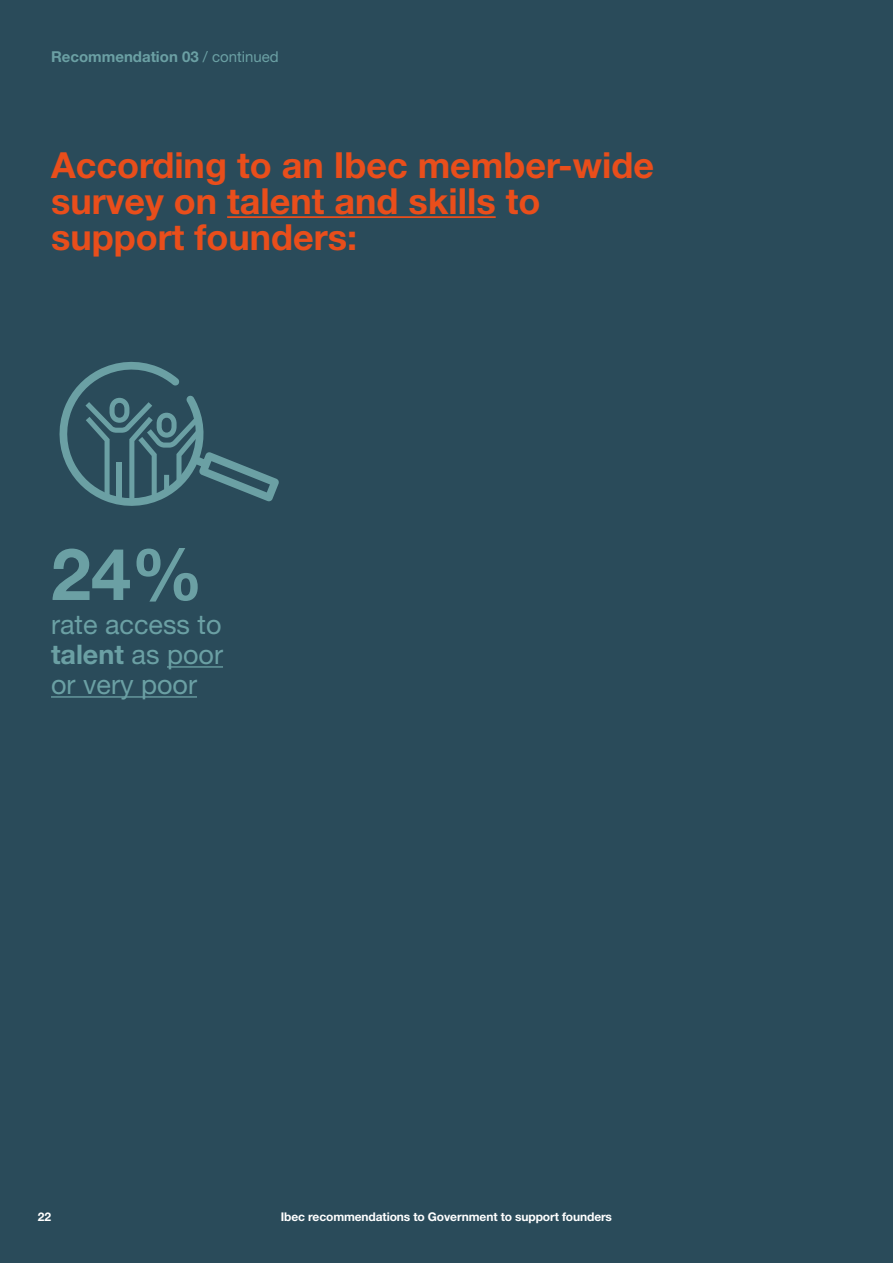
<style>
.page{position:relative;width:893px;height:1263px;background:#2a4b5a}
.page>*{position:absolute;margin:0;border:0;box-sizing:border-box;transform-origin:0 0}
.t1{font:700 72px "Helvetica Neue LT Std";color:#6ba0a4}
.t2{font:700 36px/36px "Helvetica Neue LT Std";color:#e94e1b}
.t3{font:27px/30px "Helvetica Neue LT Std";color:#6ba0a4;text-align:justify}
.t4{font:700 15px "Helvetica Neue LT Std";color:#6ba0a4}
.t5{font:700 12px "Helvetica Neue LT Std";letter-spacing:-.01em;color:#fff}
.s1{font-weight:400}
.s2{font-weight:700}
</style>
<div class="page">
<hr style="left:167px;top:666px;width:56px;height:2px;background:#6ba0a4">
<hr style="left:51px;top:696px;width:146px;height:2px;background:#6ba0a4">
<svg style="left:59px;top:362px;width:220px;height:144px"></svg>
<hr style="left:227px;top:216px;width:269px;height:2px;background:#e94e1b">
<p class="t4" style="left:51px;top:47px;width:229px">Recommendation 03 <span class="s1">/ continued</span></p>
<p class="t2" style="left:51px;top:146px;width:605px">According to an Ibec member-wide survey on talent and skills to support founders:</p>
<p class="t1" style="left:51px;top:530px;width:154px">24%</p>
<p class="t3" style="left:51px;top:609px;width:173px">rate access to <span class="s2">talent</span> as poor or very poor</p>
<p class="t5" style="left:38px;top:1209px;width:15px">22</p>
<p class="t5" style="left:281px;top:1209px;width:333px">Ibec recommendations to Government to support founders</p>
</div>
